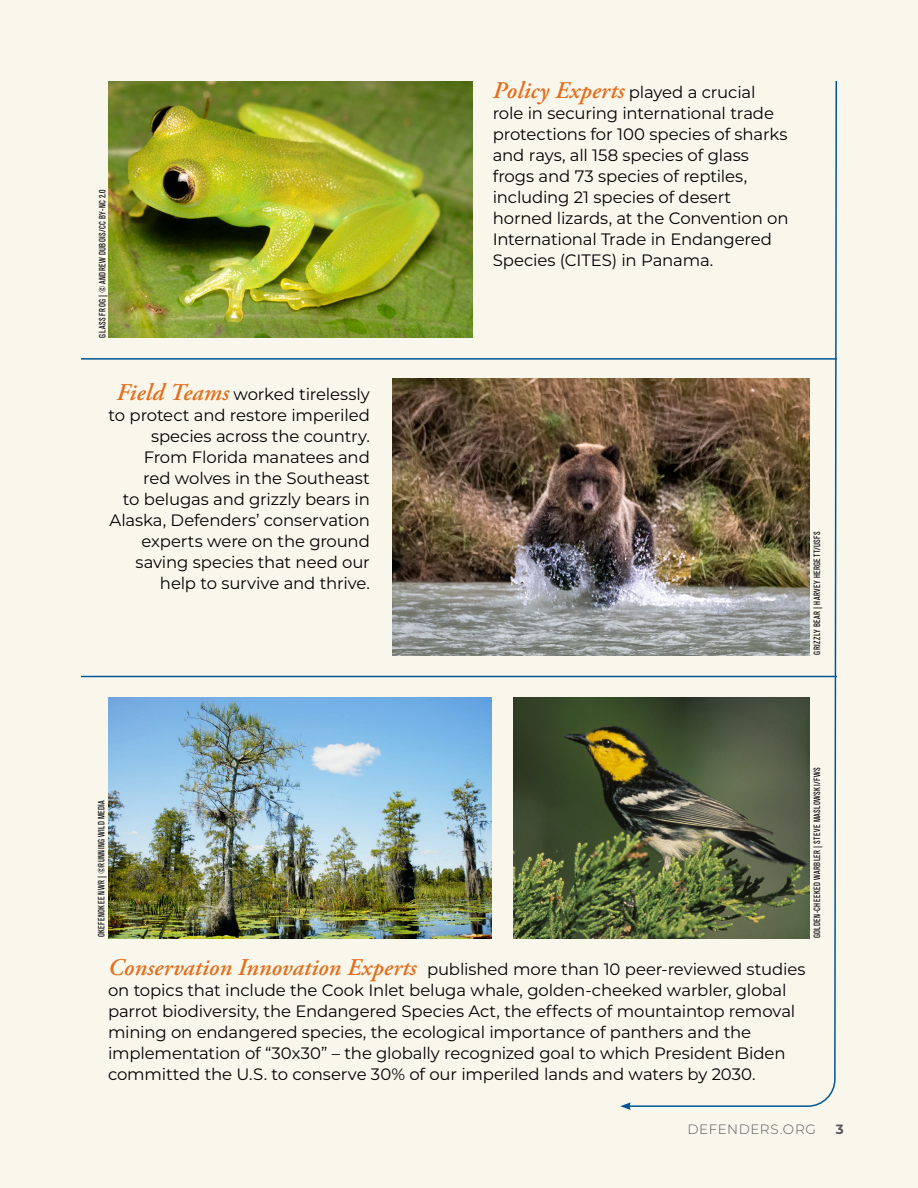
<style>
.page{position:relative;width:918px;height:1188px;background:#f9f7ec}
.page>*{position:absolute;margin:0;border:0;box-sizing:border-box;transform-origin:0 0}
.t1{font:16.5px/21px "Montserrat";letter-spacing:-.01em;color:#000}
.t2{font:300 13.5px "Montserrat";letter-spacing:.05em;color:#58595b}
.t3{font:700 13.5px "Montserrat";color:#58595b}
.t4{font:condensed 9px "Akzidenz Grotesk Std";letter-spacing:.045em;color:#000}
.s1{font-family:"Adobe Garamond Pro";font-weight:600;font-style:italic;font-size:24px;color:#e36f1e}
</style>
<div class="page">
<img style="left:392px;top:378px;width:235px;height:278px">
<img style="left:108px;top:698px;width:384px;height:241px">
<img style="left:513px;top:698px;width:114px;height:241px">
<img style="left:108px;top:81px;width:364px;height:257px">
<hr style="left:81px;top:358px;width:756px;height:2px;background:#005596">
<hr style="left:81px;top:676px;width:756px;height:1px;background:#005596">
<img style="left:627px;top:81px;width:210px;height:1026px">
<svg style="left:620px;top:1102px;width:11px;height:8px"></svg>
<p class="t4" style="left:97px;top:338px;width:150px;rotate:-90deg">GLASS FROG | © ANDREW DUBOIS/CC BY-NC 2.0</p>
<p class="t1" style="left:109px;top:383px;width:263px;text-align:right"><span class="s1">Field Teams</span> worked tirelessly to protect and restore imperiled species across the country.<br>From Florida manatees and<br>red wolves in the Southeast<br>to belugas and grizzly bears in<br>Alaska, Defenders’ conservation experts were on the ground saving species that need our help to survive and thrive.</p>
<p class="t1" style="left:493px;top:81px;width:297px"><span class="s1">Policy Experts</span> played a crucial role in securing international trade protections for 100 species of sharks and rays, all 158 species of glass frogs and 73 species of reptiles, including 21 species of desert horned lizards, at the Convention on International Trade in Endangered Species (CITES) in Panama.</p>
<p class="t4" style="left:812px;top:655px;width:125px;rotate:-90deg">GRIZZLY BEAR | HARVEY HERGETT/USFS</p>
<p class="t4" style="left:96px;top:937px;width:139px;rotate:-90deg">OKEFENOKEE NWR | ©RUNNING WILD MEDIA</p>
<p class="t1" style="left:108px;top:958px;width:699px"><span class="s1">Conservation Innovation Experts</span> published more than 10 peer-reviewed studies on topics that include the Cook Inlet beluga whale, golden-cheeked warbler, global parrot biodiversity, the Endangered Species Act, the effects of mountaintop removal mining on endangered species, the ecological importance of panthers and the implementation of “30x30” – the globally recognized goal to which President Biden committed the U.S. to conserve 30% of our imperiled lands and waters by 2030.</p>
<p class="t4" style="left:812px;top:938px;width:172px;rotate:-90deg">GOLDEN-CHEEKED WARBLER | STEVE MASLOWSKI/FWS</p>
<p class="t2" style="left:687px;top:1120px;width:130px">DEFENDERS.ORG</p>
<p class="t3" style="left:836px;top:1119px;width:9px">3</p>
</div>
